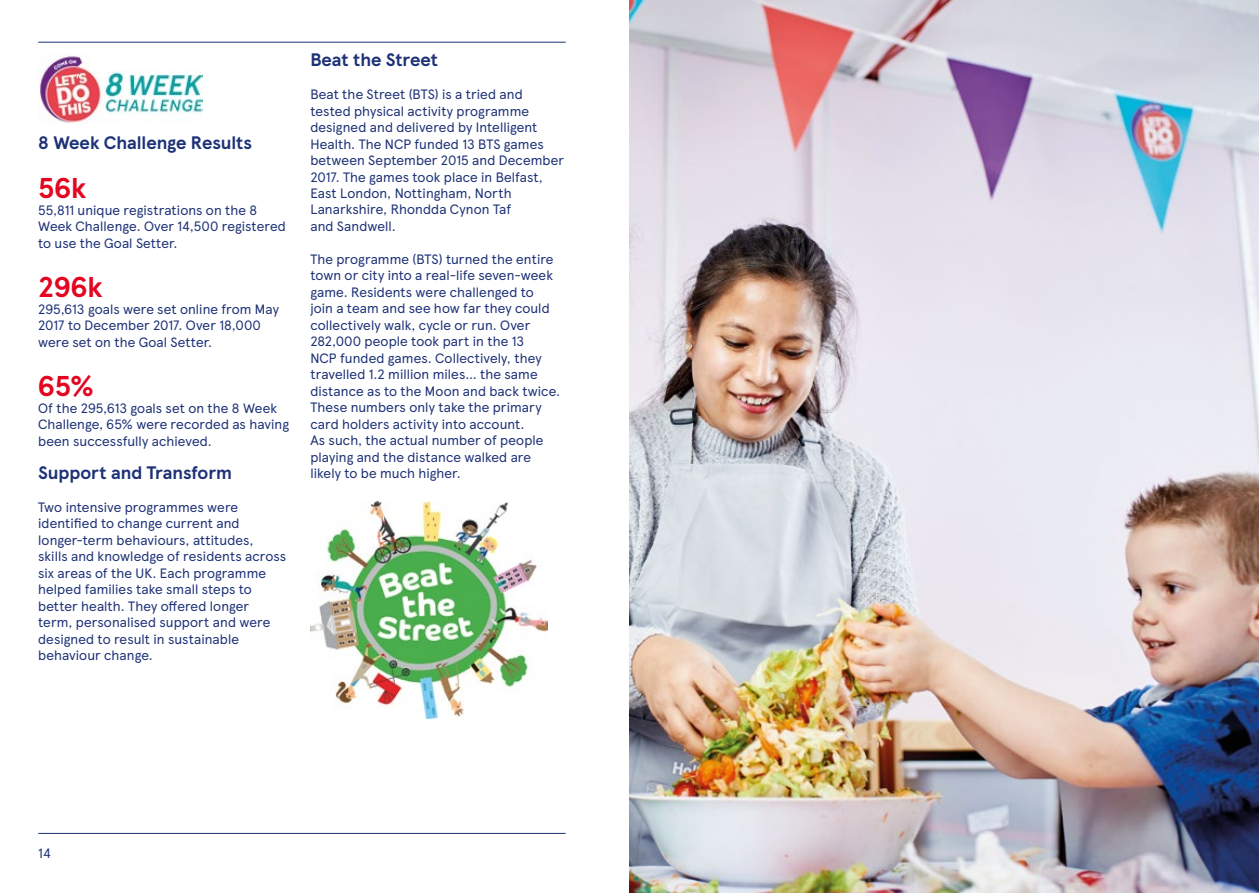
<style>
.page{position:relative;width:1259px;height:893px;background:#fff}
.page>*{position:absolute;margin:0;border:0;box-sizing:border-box;transform-origin:0 0}
.t1{font:700 28.5px "TESCO Modern";letter-spacing:-.01em;color:#e40521}
.t2{font:700 18px "TESCO Modern";letter-spacing:-.005em;color:#1d3176}
.t3{font:13.5px/16.5px "TESCO Modern";letter-spacing:.005em;color:#1d3176}
</style>
<div class="page">
<img style="left:629px;top:0;width:630px;height:893px">
<img style="left:39px;top:54px;width:163px;height:69px">
<img style="left:310px;top:502px;width:237px;height:216px">
<hr style="left:38px;top:42px;width:528px;height:1px;background:#1d3176">
<hr style="left:38px;top:833px;width:528px;height:1px;background:#1d3176">
<h2 class="t2" style="left:38px;top:128px;width:215px">8 Week Challenge Results</h2>
<h1 class="t1" style="left:38px;top:166px;width:50px">56k</h1>
<p class="t3" style="left:38px;top:201px;width:249px">55,811 unique registrations on the 8<br>Week Challenge. Over 14,500 registered to use the Goal Setter.</p>
<h1 class="t1" style="left:38px;top:265px;width:66px">296k</h1>
<p class="t3" style="left:38px;top:300px;width:242px">295,613 goals were set online from May<br>2017 to December 2017. Over 18,000 were set on the Goal Setter.</p>
<h1 class="t1" style="left:38px;top:364px;width:57px">65%</h1>
<p class="t3" style="left:38px;top:399px;width:252px">Of the 295,613 goals set on the 8 Week<br>Challenge, 65% were recorded as having been successfully achieved.</p>
<h2 class="t2" style="left:38px;top:458px;width:195px">Support and Transform</h2>
<p class="t3" style="left:38px;top:498px;width:249px">Two intensive programmes were identified to change current and longer-term behaviours, attitudes, skills and knowledge of residents across six areas of the UK. Each programme helped families take small steps to better health. They offered longer term, personalised support and were designed to result in sustainable behaviour change.</p>
<h2 class="t2" style="left:310px;top:46px;width:129px">Beat the Street</h2>
<p class="t3" style="left:310px;top:85px;width:255px">Beat the Street (BTS) is a tried and tested physical activity programme designed and delivered by Intelligent<br>Health. The NCP funded 13 BTS games between September 2015 and December<br>2017. The games took place in Belfast,<br>East London, Nottingham, North<br>Lanarkshire, Rhondda Cynon Taf<br>and Sandwell.</p>
<p class="t3" style="left:310px;top:250px;width:251px">The programme (BTS) turned the entire town or city into a real-life seven-week game. Residents were challenged to<br>join a team and see how far they could collectively walk, cycle or run. Over 282,000 people took part in the 13<br>NCP funded games. Collectively, they travelled 1.2 million miles... the same distance as to the Moon and back twice.<br>These numbers only take the primary card holders activity into account.<br>As such, the actual number of people playing and the distance walked are likely to be much higher.</p>
<p class="t3" style="left:38px;top:844px;width:14px">14</p>
</div>
